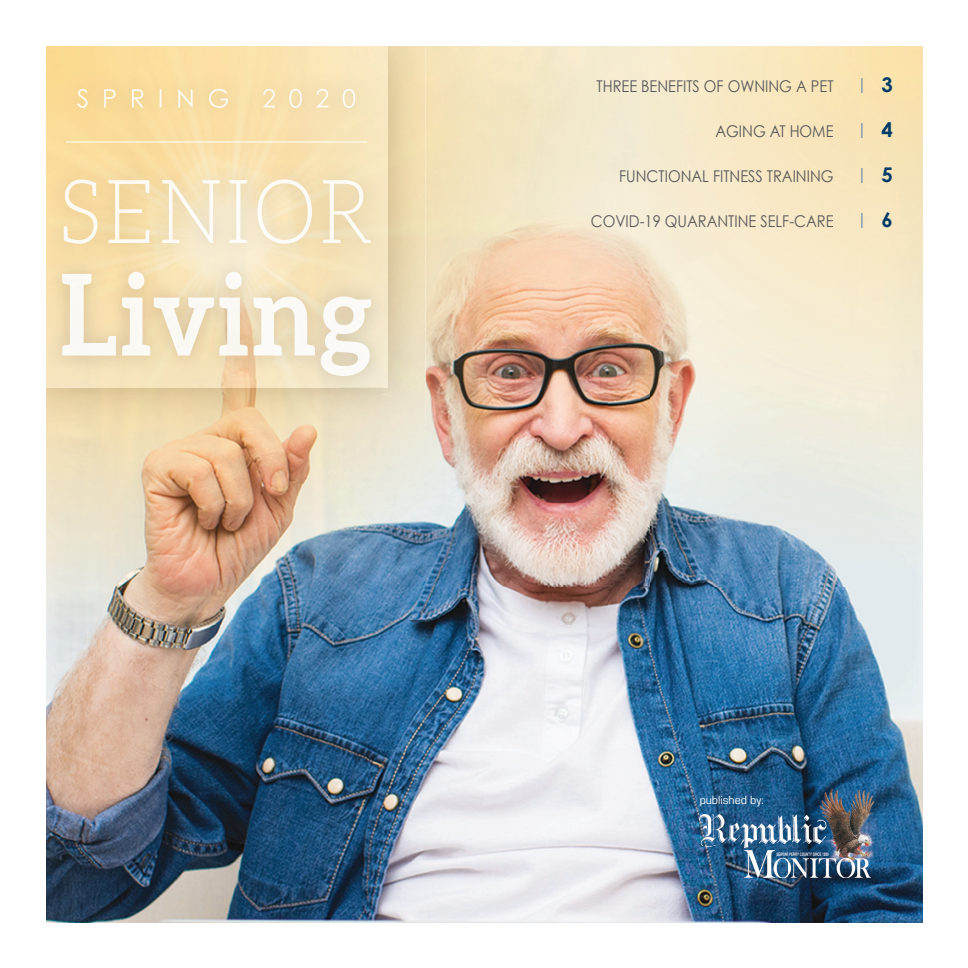
<style>
.page{position:relative;width:968px;height:968px;background:#fff}
.page>*{position:absolute;margin:0;border:0;box-sizing:border-box;transform-origin:0 0}
.t1{font:16.25px "Century Gothic";color:#57585a;scale:.9 1}
.t2{font:16.25px "Century Gothic";color:#5d84aa;scale:.9 1}
.t3{font:12.12px "Eurostile";color:#fff}
.s1{font-weight:700;font-size:20.25px;color:#003c69}
</style>
<div class="page">
<img style="left:46px;top:587px;width:876px;height:335px">
<img style="left:46px;top:619px;width:42px;height:30px">
<img style="left:606px;top:587px;width:43px;height:62px">
<img style="left:88px;top:619px;width:518px;height:30px">
<img style="left:46px;top:425px;width:345px;height:194px">
<img style="left:391px;top:587px;width:217px;height:32px">
<img style="left:46px;top:394px;width:335px;height:31px">
<img style="left:699px;top:783px;width:179px;height:95px">
<img style="left:86px;top:388px;width:295px;height:6px">
<img style="left:46px;top:190px;width:40px;height:198px">
<img style="left:86px;top:376px;width:253px;height:12px">
<img style="left:64px;top:179px;width:306px;height:65px">
<img style="left:62px;top:272px;width:309px;height:104px">
<img style="left:77px;top:89px;width:278px;height:19px">
<img style="left:419px;top:46px;width:503px;height:541px">
<img style="left:381px;top:425px;width:38px;height:162px">
<img style="left:381px;top:46px;width:44px;height:379px">
<img style="left:381px;top:46px;width:8px;height:348px">
<img style="left:381px;top:71px;width:7px;height:317px">
<p class="t1" style="left:596px;top:76px;width:265px">THREE BENEFITS OF OWNING A PET</p>
<p class="t2" style="left:857px;top:74px;width:41px">| <span class="s1">3</span></p>
<p class="t1" style="left:715px;top:121px;width:133px">AGING AT HOME</p>
<p class="t2" style="left:857px;top:119px;width:41px">| <span class="s1">4</span></p>
<p class="t1" style="left:619px;top:166px;width:240px">FUNCTIONAL FITNESS TRAINING</p>
<p class="t2" style="left:857px;top:164px;width:41px">| <span class="s1">5</span></p>
<p class="t1" style="left:591px;top:211px;width:271px">COVID-19 QUARANTINE SELF-CARE</p>
<p class="t2" style="left:857px;top:209px;width:41px">| <span class="s1">6</span></p>
<p class="t3" style="left:699px;top:791px;width:66px">published by:</p>
</div>
